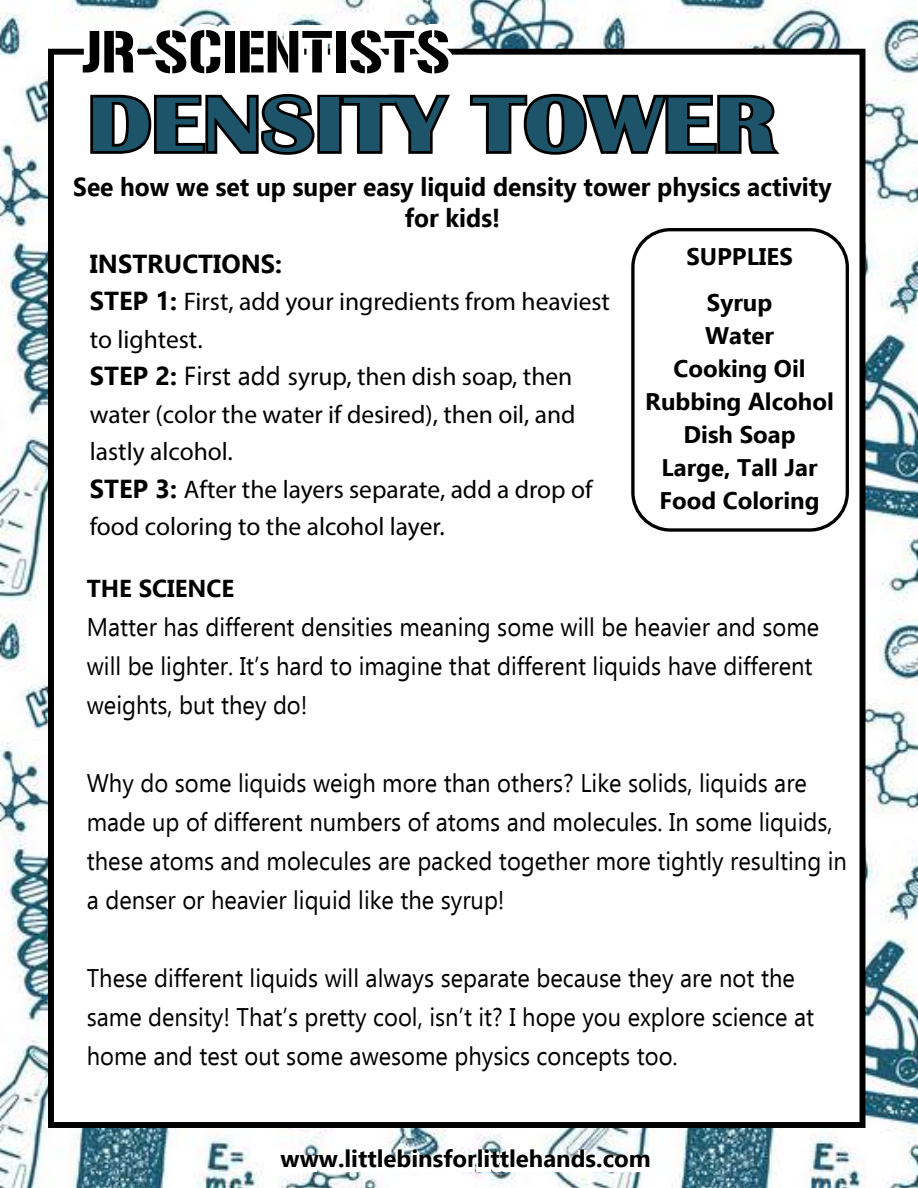
<style>
.page{position:relative;width:918px;height:1188px;background:#fff}
.page>*{position:absolute;margin:0;border:0;box-sizing:border-box;transform-origin:0 0}
.t1{font:700 80.25px "Britannic";color:#1d546a;scale:1.21 1}
.t2{font:58.8px "Gunplay";color:#000}
.t3{font:700 25.95px/30.6px "Ebrima";color:#000;text-align:center;scale:.94 1}
.t4{font:700 25.95px "Ebrima";color:#000}
.t5{font:25.5px/39px "Ebrima";color:#000;scale:.93 1}
.t6{font:25.5px/37.5px "Myriad Pro";color:#000}
.t7{font:700 24.45px "Ebrima";color:#000}
.t8{font:700 24px/33px "Ebrima";color:#000;text-align:center}
.s1{font-family:"Ebrima";font-weight:700;font-size:25.95px}
.s2{font-family:"Ebrima";font-size:25.95px}
</style>
<div class="page">
<img style="left:0;top:0;width:918px;height:1188px">
<svg style="left:275px;top:1146px;width:379px;height:42px"></svg>
<div style="left:48px;top:49px;width:817px;height:1079px;background:#fff;border:6px solid #000"></div>
<svg style="left:71px;top:8px;width:389px;height:147px"></svg>
<svg style="left:469px;top:93px;width:311px;height:62px"></svg>
<div style="left:631px;top:228px;width:218px;height:304px;border:3px solid #000;border-radius:38px"></div>
<h2 class="t2" style="left:81px;top:21px;width:370px">JR SCIENTISTS</h2>
<h1 class="t1" style="left:87px;top:79px;width:570px">DENSITY TOWER</h1>
<p class="t3" style="left:73px;top:170px;width:808px">See how we set up super easy liquid density tower physics activity for kids!</p>
<p class="t4" style="left:90px;top:243px;width:194px">INSTRUCTIONS:</p>
<p class="t6" style="left:90px;top:282px;width:522px"><span class="s1">STEP 1:</span> First, add your ingredients from heaviest to lightest.<br><span class="s1">STEP 2:</span> <span class="s2">First add</span> syrup, then dish soap, then water (color the water if desired), then oil, and lastly alcohol.<br><span class="s1">STEP 3:</span> After the layers separate, add a drop of food coloring to the alcohol layer.</p>
<p class="t8" style="left:686px;top:232px;width:108px;line-height:46.5px">SUPPLIES<br>Syrup</p>
<p class="t8" style="left:645px;top:318px;width:190px">Water<br>Cooking Oil<br>Rubbing Alcohol<br>Dish Soap<br>Large, Tall Jar<br>Food Coloring</p>
<p class="t7" style="left:87px;top:569px;width:149px">THE SCIENCE</p>
<p class="t5" style="left:87px;top:606px;width:789px">Matter has different densities meaning some will be heavier and some will be lighter. It’s hard to imagine that different liquids have different weights, but they do!</p>
<p class="t5" style="left:87px;top:762px;width:819px">Why do some liquids weigh more than others? Like solids, liquids are made up of different numbers of atoms and molecules. In some liquids, these atoms and molecules are packed together more tightly resulting in a denser or heavier liquid like the syrup!</p>
<p class="t5" style="left:87px;top:957px;width:784px">These different liquids will always separate because they are not the same density! That’s pretty cool, isn’t it? I hope you explore science at home and test out some awesome physics concepts too.</p>
<p class="t8" style="left:281px;top:1143px;width:372px">www.littlebinsforlittlehands.com</p>
</div>
